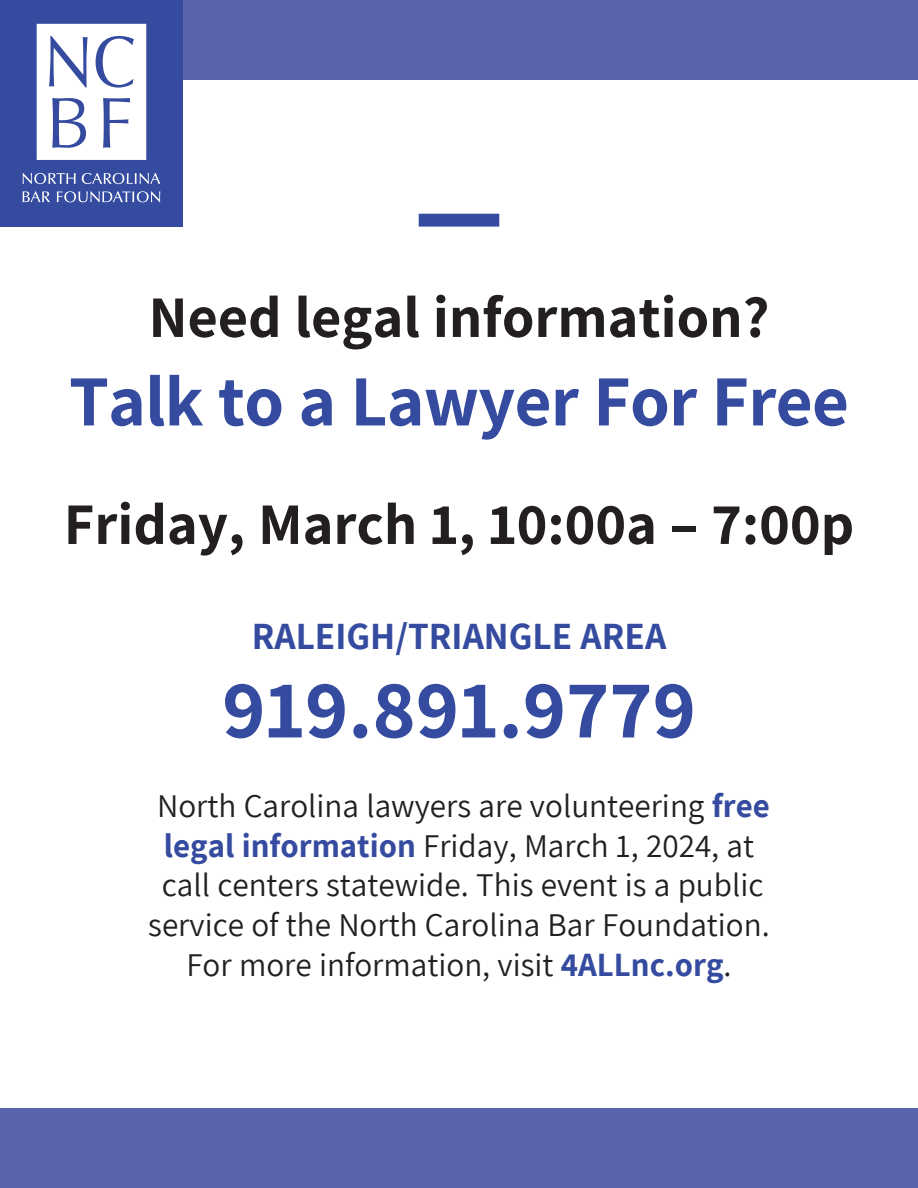
<style>
.page{position:relative;width:918px;height:1188px;background:#fff}
.page>*{position:absolute;margin:0;border:0;box-sizing:border-box;transform-origin:0 0}
.t1{font:700 82.8px "Assistant";color:#354b9f}
.t2{font:700 72px "Assistant";letter-spacing:-.01em;color:#354b9f}
.t3{font:700 58.8px "Assistant";color:#231f20}
.t4{font:700 37.5px "Assistant";color:#354b9f}
.t5{font:33.15px/39.8px "Assistant";color:#231f20;text-align:center}
.s1{font-weight:700;color:#354b9f}
.s2{font-style:inherit}
</style>
<div class="page">
<div style="left:152px;top:0;width:766px;height:79px;background:#5a64ae"></div>
<div style="left:419px;top:214px;width:80px;height:13px;background:#354b9f"></div>
<div style="left:0;top:0;width:183px;height:226px;background:#354b9f"></div>
<svg style="left:23px;top:173px;width:53px;height:11px"></svg>
<svg style="left:82px;top:173px;width:78px;height:11px"></svg>
<svg style="left:23px;top:191px;width:27px;height:11px"></svg>
<svg style="left:57px;top:191px;width:103px;height:11px"></svg>
<svg style="left:37px;top:24px;width:109px;height:136px;background:#e0e3f0"></svg>
<div style="left:0;top:1109px;width:918px;height:79px;background:#5a64ae"></div>
<p class="t3" style="left:149px;top:277px;width:622px">Need legal information?</p>
<p class="t2" style="left:69px;top:352px;width:781px">Talk to a Lawyer For Free</p>
<p class="t3" style="left:64px;top:484px;width:792px">Friday, March 1, 10:00a – 7:00p</p>
<p class="t4" style="left:252px;top:611px;width:416px">RALEIGH/TRIANGLE AREA</p>
<p class="t1" style="left:222px;top:653px;width:475px">919.891.9779</p>
<p class="t5" style="left:148px;top:784px;width:623px">North Carolina lawyers are volunteering <span class="s1">free legal information</span> Friday, March 1, 202<span class="s2">4</span>, at call centers statewide. This event is a public service of the North Carolina Bar Foundation.<br>For more information, visit <span class="s1">4ALLnc.org</span>.</p>
</div>
